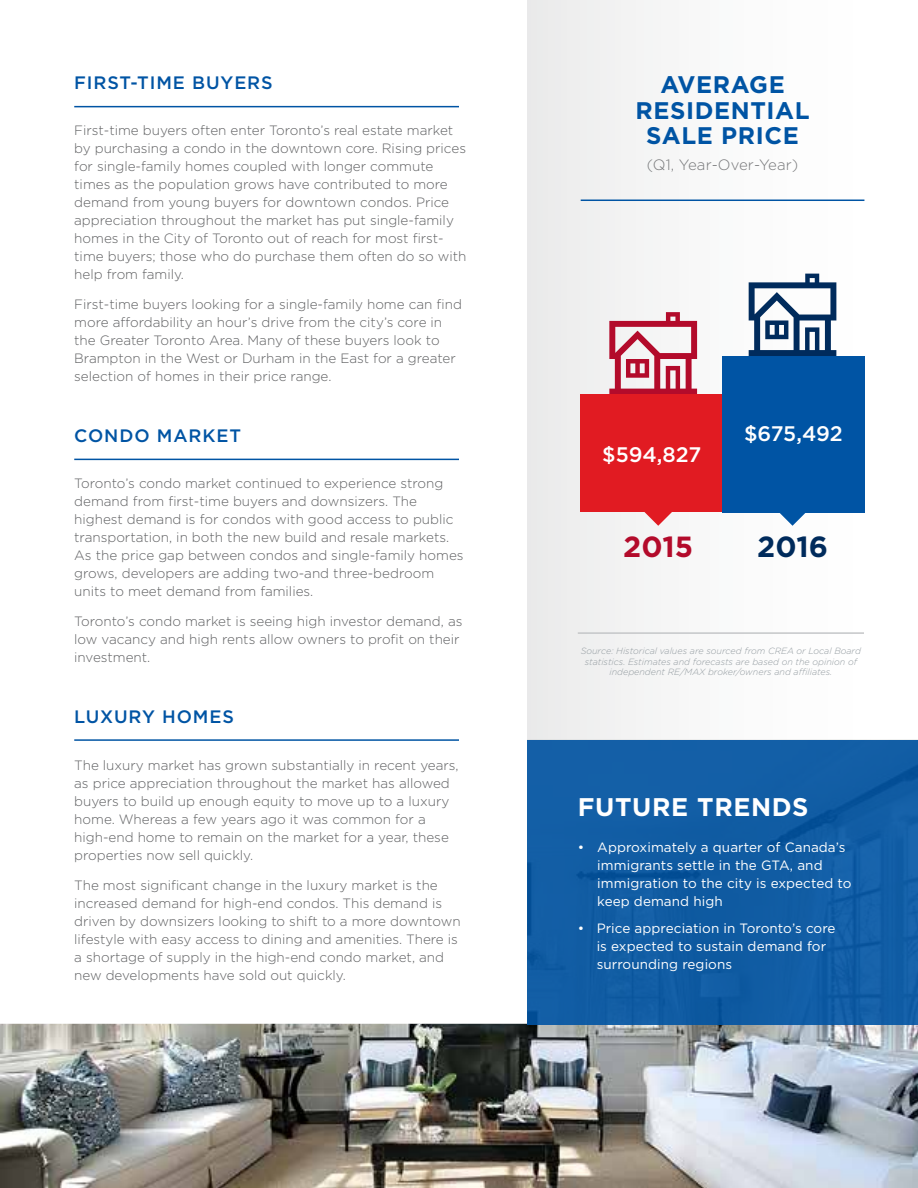
<style>
.page{position:relative;width:918px;height:1188px;background:#fff}
.page>*{position:absolute;margin:0;border:0;box-sizing:border-box;transform-origin:0 0}
.t1{font:700 29.1px "Gotham";color:#b30b2b}
.t2{font:700 29.1px "Gotham";color:#002b5c}
.t3{font:700 25.5px "Gotham";color:#fff}
.t4{font:700 24px/25.5px "Gotham";letter-spacing:.025em;color:#0054a4;text-align:center}
.t5{font:500 21px "Gotham";letter-spacing:-.01em;color:#fff}
.t6{font:500 18px "Gotham";letter-spacing:.05em;color:#0054a4}
.t7{font:300 15px "Gotham";letter-spacing:.005em;color:#77787a}
.t8{font:300 13.5px/18px "Gotham";color:#5f6062}
.t9{font:13.5px/18px "Gotham";letter-spacing:.005em;color:#fff}
.t10{font:italic 300 9px/10.5px "Gotham";color:#949ca1;text-align:center}
</style>
<div class="page">
<img style="left:0;top:1023px;width:918px;height:165px">
<div style="left:527px;top:0;width:391px;height:739px;background:linear-gradient(to right,#ededed,#fff)"></div>
<hr style="left:578px;top:632px;width:286px;height:2px;background:#c4c6c8">
<svg style="left:609px;top:312px;width:88px;height:83px"></svg>
<div style="left:581px;top:395px;width:142px;height:117px;background:#e11b22"></div>
<svg style="left:634px;top:512px;width:48px;height:14px"></svg>
<div style="left:722px;top:356px;width:142px;height:156px;background:#0054a4"></div>
<svg style="left:749px;top:274px;width:87px;height:82px"></svg>
<svg style="left:769px;top:512px;width:48px;height:14px"></svg>
<div style="left:527px;top:740px;width:391px;height:284px;background:#125da5"></div>
<hr style="left:74px;top:106px;width:385px;height:1px;background:#0054a4">
<hr style="left:581px;top:200px;width:283px;height:1px;background:#0054a4">
<hr style="left:74px;top:739px;width:385px;height:2px;background:#0054a4">
<hr style="left:74px;top:459px;width:385px;height:1px;background:#0054a4">
<h3 class="t6" style="left:74px;top:71px;width:25px">FIRST</h3>
<h3 class="t6" style="left:131px;top:71px;width:117px">-TI ME BUYERS</h3>
<p class="t8" style="left:74px;top:121px;width:394px">First-time buyers often enter Toronto’s real estate market by purchasing a condo in the downtown core. Rising prices for single-family homes coupled with longer commute times as the population grows have contributed to more demand from young buyers for downtown condos. Price appreciation throughout the market has put single-family homes in the City of Toronto out of reach for most first&shy;time buyers; those who do purchase them often do so with help from family.</p>
<p class="t8" style="left:74px;top:295px;width:389px">First-time buyers looking for a single-family home can find more affordability an hour’s drive from the city’s core in the Greater Toronto Area. Many of these buyers look to Brampton in the West or Durham in the East for a greater selection of homes in their price range.</p>
<h3 class="t6" style="left:74px;top:424px;width:98px">CONDO MAR</h3>
<h3 class="t6" style="left:202px;top:424px;width:27px">KET</h3>
<p class="t8" style="left:74px;top:474px;width:391px">Toronto’s condo market continued to experience strong demand from first-time buyers and downsizers. The highest demand is for condos with good access to public transportation, in both the new build and resale markets.<br>As the price gap between condos and single-family homes grows, developers are adding two-and three-bedroom units to meet demand from families.</p>
<p class="t8" style="left:74px;top:612px;width:390px">Toronto’s condo market is seeing high investor demand, as low vacancy and high rents allow owners to profit on their investment.</p>
<h3 class="t6" style="left:74px;top:705px;width:161px">LUXU RY HOM ES</h3>
<p class="t8" style="left:74px;top:756px;width:386px">The luxury market has grown substantially in recent years, as price appreciation throughout the market has allowed buyers to build up enough equity to move up to a luxury home. Whereas a few years ago it was common for a high-end home to remain on the market for a year, these properties now sell quickly.</p>
<p class="t8" style="left:74px;top:875px;width:388px">The most significant change in the luxury market is the increased demand for high-end condos. This demand is driven by downsizers looking to shift to a more downtown lifestyle with easy access to dining and amenities. There is a shortage of supply in the high-end condo market, and new developments have sold out quickly.</p>
<h3 class="t4" style="left:636px;top:72px;width:168px">AVERAGE<br>RESIDENTIAL<br>SALE PRICE</h3>
<p class="t7" style="left:647px;top:155px;width:153px">(Q1, Year-Over-Year)</p>
<h3 class="t5" style="left:602px;top:440px;width:101px">$594,827</h3>
<h1 class="t1" style="left:623px;top:528px;width:71px">2015</h1>
<h3 class="t5" style="left:744px;top:420px;width:100px">$675,492</h3>
<h1 class="t2" style="left:757px;top:528px;width:72px">2016</h1>
<p class="t10" style="left:581px;top:645px;width:282px">Source: Historical values are sourced from CREA or Local Board statistics. Estimates and forecasts are based on the opinion of independent RE/MAX broker/owners and affiliates.</p>
<h2 class="t3" style="left:578px;top:790px;width:139px">FUTURE TREND</h2>
<h2 class="t3" style="left:792px;top:790px;width:18px">S</h2>
<p class="t9" style="left:597px;top:838px;width:256px;text-indent:-19px">• Approximately a quarter of Canada’s immigrants settle in the GTA, and immigration to the city is expected to keep demand high</p>
<p class="t9" style="left:597px;top:919px;width:240px;text-indent:-19px">• Price appreciation in Toronto’s core is expected to sustain demand for surrounding regions</p>
</div>
